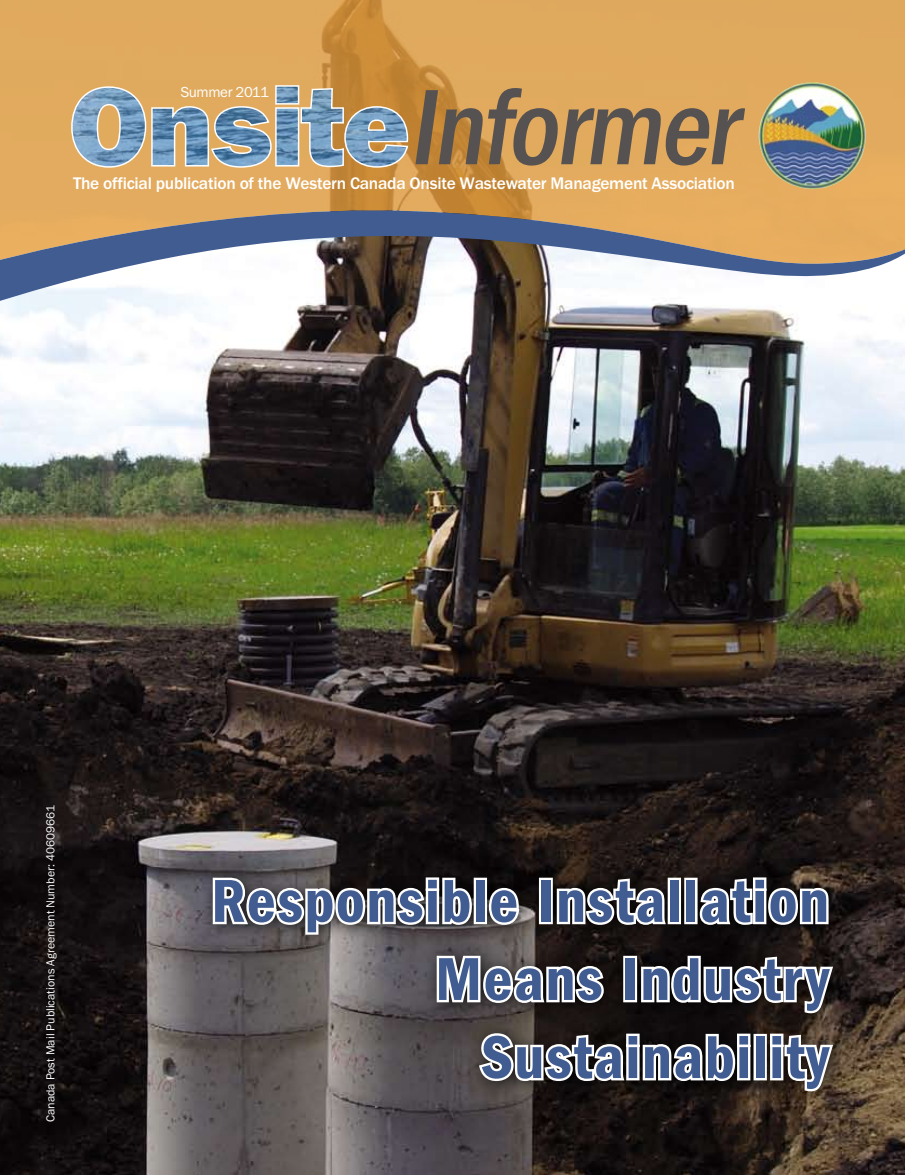
<style>
.page{position:relative;width:905px;height:1175px;background:#fff}
.page>*{position:absolute;margin:0;border:0;box-sizing:border-box;transform-origin:0 0}
.t1{font:500 condensed 111px "Franklin Gothic";color:#565252}
.t2{font:600 condensed 62.55px/78px "Franklin Gothic";letter-spacing:.025em;color:#415c91;text-align:right}
.t3{font:500 17.4px "Franklin Gothic Itc T";letter-spacing:-.015em;color:#fff}
.t4{font:15px "Franklin Gothic Itc T";letter-spacing:-.025em;color:#fff}
.t5{font:12px "Franklin Gothic Itc T";color:#fff}
</style>
<div class="page">
<img style="left:0;top:305px;width:904px;height:869px">
<svg style="left:0;top:0;width:904px;height:192px;background:#dda559"></svg>
<svg style="left:0;top:192px;width:904px;height:113px"></svg>
<svg style="left:70px;top:84px;width:339px;height:84px;background:#a5a295"></svg>
<img style="left:757px;top:82px;width:110px;height:107px">
<div style="left:199px;top:864px;width:649px;height:243px;background:#000;opacity:.75"></div>
<svg style="left:210px;top:873px;width:626px;height:142px"></svg>
<svg style="left:476px;top:1030px;width:276px;height:54px"></svg>
<div style="left:753px;top:1033px;width:13px;height:47px;border:5px solid #fff"></div>
<svg style="left:767px;top:1031px;width:69px;height:62px"></svg>
<p class="t4" style="left:181px;top:84px;width:90px">Summer 2011</p>
<h1 class="t1" style="left:408px;top:65px;width:346px">Informer</h1>
<p class="t3" style="left:73px;top:173px;width:663px">The official publication of the Western Canada Onsite Wastewater Management Association</p>
<p class="t5" style="left:44px;top:1122px;width:318px;rotate:-90deg">Canada Post Mail Publications Agreement Number: 40609661</p>
<h2 class="t2" style="left:211px;top:862px;width:619px">Responsible Installation<br>Means Industry<br>Sustainability</h2>
</div>
